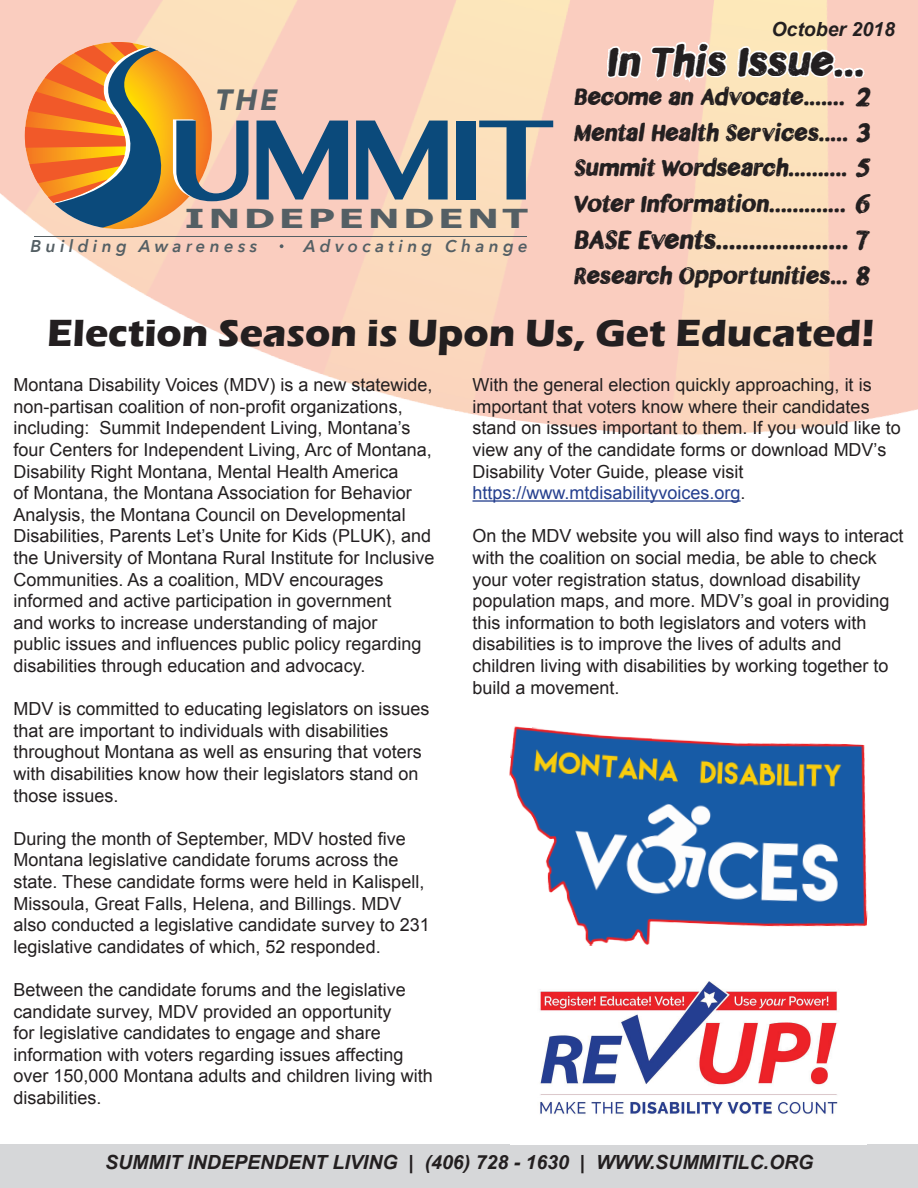
<style>
.page{position:relative;width:918px;height:1188px;background:#fff}
.page>*{position:absolute;margin:0;border:0;box-sizing:border-box;transform-origin:0 0}
.t1{font:700 113.55px "Lao MN";letter-spacing:-.1em;color:#0b4a7b}
.t2{font:42px "CF Legendsofthe Fall";color:#231f20}
.t3{font:700 39px "Eras ITC";color:#231f20}
.t4{font:italic 700 29.25px "Avenir Next";color:#545f64}
.t5{font:27px "CF Legendsofthe Fall";color:#231f20}
.t6{font:700 26.1px "Tahoma";letter-spacing:.1em;color:#545f64;scale:1.56 1}
.t7{font:24px "CF Legendsofthe Fall";color:#231f20}
.t8{font:italic 700 19.5px "Arial";color:#231f20}
.t9{font:18px/21.6px "Arial";color:#231f20}
.t10{font:italic 600 16.95px "Avenir Next";letter-spacing:.255em;color:#545f64}
.s1{color:#253f8e}
</style>
<div class="page">
<svg style="left:280px;top:244px;width:3px;height:4px"></svg>
<hr style="left:34px;top:236px;width:493px;height:1px;background:#545f64">
<svg style="left:25px;top:42px;width:187px;height:187px"></svg>
<div style="left:0;top:1144px;width:918px;height:44px;background:#d1d2d4"></div>
<svg style="left:605px;top:0;width:289px;height:125px"></svg>
<img style="left:509px;top:727px;width:359px;height:219px">
<hr style="left:472px;top:500px;width:269px;height:2px;background:#253f8e">
<img style="left:540px;top:981px;width:298px;height:133px">
<h3 class="t4" style="left:216px;top:74px;width:63px">THE</h3>
<h1 class="t1" style="left:167px;top:83px;width:392px">UMMIT</h1>
<h3 class="t6" style="left:185px;top:201px;width:221px">INDEPENDENT</h3>
<p class="t10" style="left:31px;top:231px;width:228px">Building Awareness</p>
<p class="t10" style="left:304px;top:231px;width:225px">Advocating Change</p>
<p class="t8" style="left:771px;top:16px;width:125px">October 2018</p>
<h2 class="t2" style="left:607px;top:42px;width:259px">In This Issue...</h2>
<h3 class="t7" style="left:574px;top:86px;width:272px">Become an Advocate.......</h3>
<h3 class="t5" style="left:855px;top:84px;width:17px">2</h3>
<h3 class="t7" style="left:574px;top:122px;width:276px">Mental Health Services.....</h3>
<h3 class="t5" style="left:855px;top:120px;width:17px">3</h3>
<h3 class="t7" style="left:574px;top:157px;width:275px">Summit Wordsearch..........</h3>
<h3 class="t5" style="left:855px;top:156px;width:17px">5</h3>
<h3 class="t7" style="left:574px;top:193px;width:273px">Voter Information.............</h3>
<h3 class="t5" style="left:855px;top:192px;width:17px">6</h3>
<h3 class="t5" style="left:574px;top:228px;width:298px">BASE Events.................... 7</h3>
<h3 class="t7" style="left:574px;top:265px;width:275px">Research Opportunities...</h3>
<h3 class="t5" style="left:855px;top:263px;width:17px">8</h3>
<h3 class="t3" style="left:47px;top:311px;width:829px">Election Season is Upon Us, Get Educated!</h3>
<p class="t9" style="left:14px;top:374px;width:423px">Montana Disability Voices (MDV) is a new statewide, non-partisan coalition of non-profit organizations, including: Summit Independent Living, Montana’s four Centers for Independent Living, Arc of Montana, Disability Right Montana, Mental Health America<br>of Montana, the Montana Association for Behavior Analysis, the Montana Council on Developmental Disabilities, Parents Let’s Unite for Kids (PLUK), and the University of Montana Rural Institute for Inclusive Communities. As a coalition, MDV encourages informed and active participation in government<br>and works to increase understanding of major<br>public issues and influences public policy regarding disabilities through education and advocacy.</p>
<p class="t9" style="left:14px;top:698px;width:418px">MDV is committed to educating legislators on issues that are important to individuals with disabilities throughout Montana as well as ensuring that voters with disabilities know how their legislators stand on those issues.</p>
<p class="t9" style="left:14px;top:828px;width:418px">During the month of September, MDV hosted five Montana legislative candidate forums across the state. These candidate forms were held in Kalispell, Missoula, Great Falls, Helena, and Billings. MDV also conducted a legislative candidate survey to 231 legislative candidates of which, 52 responded.</p>
<p class="t9" style="left:14px;top:979px;width:421px">Between the candidate forums and the legislative candidate survey, MDV provided an opportunity<br>for legislative candidates to engage and share information with voters regarding issues affecting over 150,000 Montana adults and children living with disabilities.</p>
<p class="t9" style="left:472px;top:374px;width:430px">With the general election quickly approaching, it is important that voters know where their candidates stand on issues important to them. If you would like to view any of the candidate forms or download MDV’s Disability Voter Guide, please visit <span class="s1">https://www.mtdisabilityvoices.org</span>.</p>
<p class="t9" style="left:472px;top:525px;width:433px">On the MDV website you will also find ways to interact with the coalition on social media, be able to check your voter registration status, download disability population maps, and more. MDV’s goal in providing this information to both legislators and voters with disabilities is to improve the lives of adults and children living with disabilities by working together to build a movement.</p>
<p class="t8" style="left:105px;top:1149px;width:710px">SUMMIT INDEPENDENT LIVING | (406) 728 - 1630 | WWW.SUMMITILC.ORG</p>
</div>
